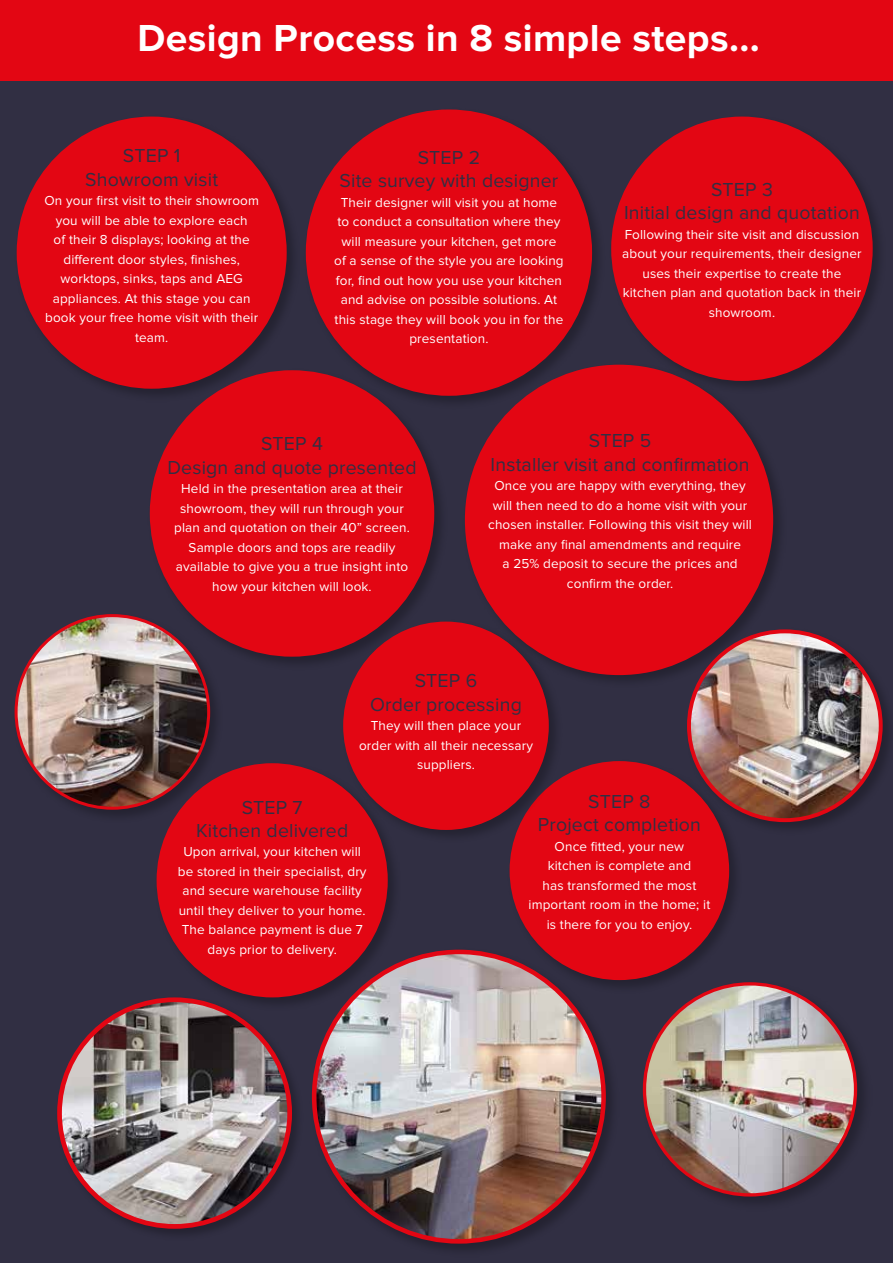
<style>
.page{position:relative;width:893px;height:1263px;background:#312f43}
.page>*{position:absolute;margin:0;border:0;box-sizing:border-box;transform-origin:0 0}
.t1{font:700 39px "Proxima Nova";letter-spacing:.01em;color:#fff}
.t2{font:19.5px/23.4px "Proxima Nova";letter-spacing:.01em;color:#312f43;text-align:center}
.t3{font:13.5px/19.5px "Proxima Nova";letter-spacing:.01em;color:#fff;text-align:center}
</style>
<div class="page">
<div style="left:1px;top:0;width:892px;height:80px;background:#e30613"></div>
<div style="left:14px;top:114px;width:287px;height:289px;background:#000;opacity:.26"></div>
<div style="left:17px;top:117px;width:270px;height:272px;background:#e30613;border-radius:50%"></div>
<div style="left:304px;top:107px;width:302px;height:303px;background:#000;opacity:.26"></div>
<div style="left:306px;top:109px;width:286px;height:287px;background:#e30613;border-radius:50%"></div>
<div style="left:463px;top:362px;width:324px;height:327px;background:#000;opacity:.26"></div>
<div style="left:465px;top:365px;width:308px;height:310px;background:#e30613;border-radius:50%"></div>
<div style="left:609px;top:114px;width:278px;height:281px;background:#000;opacity:.26"></div>
<div style="left:611px;top:117px;width:262px;height:264px;background:#e30613;border-radius:50%"></div>
<div style="left:507px;top:759px;width:236px;height:235px;background:#000;opacity:.26"></div>
<div style="left:510px;top:761px;width:219px;height:219px;background:#e30613;border-radius:50%"></div>
<div style="left:341px;top:619px;width:222px;height:225px;background:#000;opacity:.26"></div>
<div style="left:343px;top:622px;width:206px;height:208px;background:#e30613;border-radius:50%"></div>
<div style="left:310px;top:947px;width:310px;height:311px;background:#000;opacity:.26"></div>
<img style="left:314px;top:952px;width:290px;height:289px;border-radius:145px">
<div style="left:640px;top:980px;width:233px;height:232px;background:#000;opacity:.26"></div>
<img style="left:644px;top:984px;width:211px;height:211px;border-radius:106px">
<div style="left:12px;top:612px;width:212px;height:211px;background:#000;opacity:.26"></div>
<img style="left:16px;top:616px;width:193px;height:192px;border-radius:96px">
<div style="left:685px;top:627px;width:208px;height:209px;background:#000;opacity:.26"></div>
<img style="left:689px;top:631px;width:192px;height:189px">
<div style="left:687px;top:629px;width:196px;height:193px;border:4px solid #e30613;border-radius:50%"></div>
<div style="left:55px;top:996px;width:249px;height:245px;background:#000;opacity:.26"></div>
<img style="left:60px;top:1000px;width:230px;height:226px">
<div style="left:154px;top:761px;width:248px;height:250px;background:#000;opacity:.26"></div>
<div style="left:157px;top:763px;width:231px;height:234px;background:#e30613;border-radius:50%"></div>
<div style="left:148px;top:368px;width:300px;height:303px;background:#000;opacity:.26"></div>
<div style="left:150px;top:370px;width:284px;height:287px;background:#e30613;border-radius:50%"></div>
<h1 class="t1" style="left:137px;top:16px;width:624px">Design Process in 8 simple steps...</h1>
<h2 class="t2" style="left:85px;top:144px;width:134px">STEP 1<br>Showroom visit</h2>
<p class="t3" style="left:44px;top:191px;width:216px">On your first visit to their showroom you will be able to explore each<br>of their 8 displays; looking at the different door styles, finishes, worktops, sinks, taps and AEG appliances. At this stage you can book your free home visit with their team.</p>
<h2 class="t2" style="left:339px;top:146px;width:220px">STEP 2<br>Site survey with designer</h2>
<p class="t3" style="left:334px;top:193px;width:231px">Their designer will visit you at home to conduct a consultation where they will measure your kitchen, get more of a sense of the style you are looking for, find out how you use your kitchen and advise on possible solutions. At this stage they will book you in for the presentation.</p>
<h2 class="t2" style="left:624px;top:178px;width:237px">STEP 3<br>Initial design and quotation</h2>
<p class="t3" style="left:622px;top:225px;width:241px">Following their site visit and discussion about your requirements, their designer uses their expertise to create the kitchen plan and quotation back in their showroom.</p>
<h2 class="t2" style="left:167px;top:432px;width:251px">STEP 4<br>Design and quote presented</h2>
<p class="t3" style="left:174px;top:479px;width:237px">Held in the presentation area at their showroom, they will run through your plan and quotation on their 40” screen.<br>Sample doors and tops are readily available to give you a true insight into how your kitchen will look.</p>
<h2 class="t2" style="left:491px;top:430px;width:260px">STEP 5<br>Installer visit and confirmation</h2>
<p class="t3" style="left:488px;top:476px;width:265px">Once you are happy with everything, they will then need to do a home visit with your chosen installer. Following this visit they will make any final amendments and require<br>a 25% deposit to secure the prices and confirm the order.</p>
<h2 class="t2" style="left:370px;top:669px;width:153px">STEP 6<br>Order processing</h2>
<p class="t3" style="left:359px;top:716px;width:175px">They will then place your order with all their necessary suppliers.</p>
<h2 class="t2" style="left:196px;top:796px;width:154px">STEP 7<br>Kitchen delivered</h2>
<p class="t3" style="left:178px;top:842px;width:190px">Upon arrival, your kitchen will be stored in their specialist, dry and secure warehouse facility until they deliver to your home.<br>The balance payment is due 7 days prior to delivery.</p>
<h2 class="t2" style="left:538px;top:790px;width:165px">STEP 8<br>Project completion</h2>
<p class="t3" style="left:528px;top:837px;width:183px">Once fitted, your new<br>kitchen is complete and<br>has transformed the most important room in the home; it is there for you to enjoy.</p>
</div>
